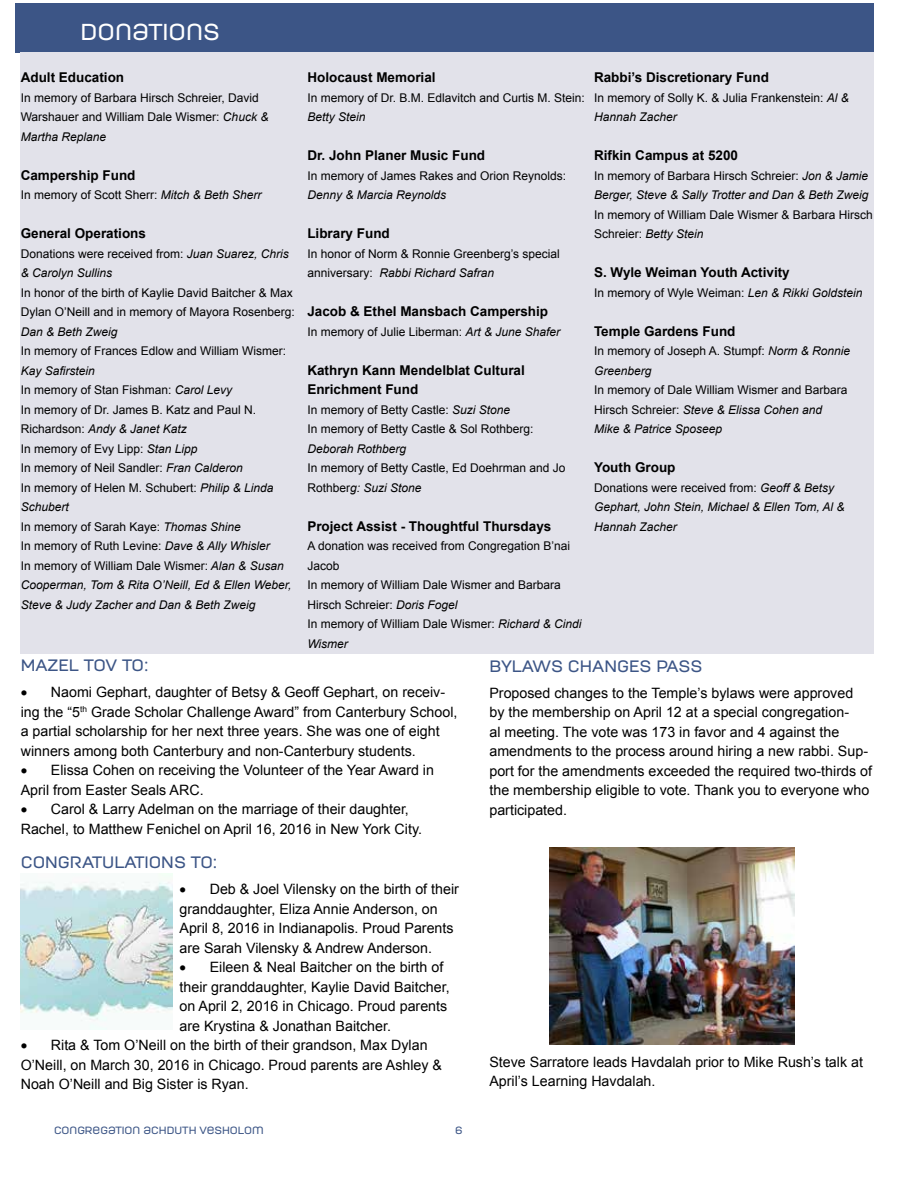
<style>
.page{position:relative;width:918px;height:1188px;background:#fff}
.page>*{position:absolute;margin:0;border:0;box-sizing:border-box;transform-origin:0 0}
.t1{font:500 23.1px "Moderna Unicase";color:#fff}
.t2{font:500 16.5px "Moderna Unicase";color:#3c5586}
.t3{font:14.25px/19.5px "Arial";color:#000}
.t4{font:700 13.5px/19.5px "Arial";color:#000}
.t5{font:12px/19.5px "Arial";color:#000}
.t6{font:italic 12px/19.5px "Arial";color:#000}
.t7{font:500 10.5px "Moderna Unicase";color:#3c5586}
.s1{font-style:italic}
.s2{font-style:normal}
</style>
<div class="page">
<div style="left:16px;top:3px;width:858px;height:50px;background:#3c5586"></div>
<div style="left:21px;top:53px;width:853px;height:601px;background:#e2e2ea"></div>
<img style="left:21px;top:874px;width:152px;height:155px">
<img style="left:549px;top:848px;width:245px;height:196px">
<h1 class="t1" style="left:81px;top:14px;width:141px">DONATIONS</h1>
<p class="t4" style="left:21px;top:68px;width:105px">Adult Education</p>
<p class="t5" style="left:21px;top:88px;width:249px">In memory of Barbara Hirsch Schreier, David<br>Warshauer and William Dale Wismer: <span class="s1">Chuck &amp;<br>Martha Replane</span></p>
<p class="t4" style="left:21px;top:165px;width:116px">Campership Fund</p>
<p class="t5" style="left:21px;top:185px;width:242px">In memory of Scott Sherr: <span class="s1">Mitch &amp; Beth Sherr</span></p>
<p class="t4" style="left:21px;top:224px;width:127px">General Operations</p>
<p class="t6" style="left:21px;top:244px;width:270px"><span class="s2">Donations were received from:</span> Juan Suarez, Chris &amp; Carolyn Sullins</p>
<p class="t5" style="left:21px;top:283px;width:276px">In honor of the birth of Kaylie David Baitcher &amp; Max<br>Dylan O’Neill and in memory of Mayora Rosenberg:</p>
<p class="t6" style="left:21px;top:322px;width:98px">Dan &amp; Beth Zweig</p>
<p class="t5" style="left:21px;top:341px;width:267px">In memory of Frances Edlow and William Wismer:</p>
<p class="t5" style="left:21px;top:361px;width:272px"><span class="s1">Kay Safirstein<br></span>In memory of Stan Fishman: <span class="s1">Carol Levy<br></span>In memory of Dr. James B. Katz and Paul N.<br>Richardson: <span class="s1">Andy &amp; Janet Katz<br></span>In memory of Evy Lipp: <span class="s1">Stan Lipp<br></span>In memory of Neil Sandler: <span class="s1">Fran Calderon<br></span>In memory of Helen M. Schubert: <span class="s1">Philip &amp; Linda Schubert<br></span>In memory of Sarah Kaye: <span class="s1">Thomas Shine<br></span>In memory of Ruth Levine: <span class="s1">Dave &amp; Ally Whisler<br></span>In memory of William Dale Wismer: <span class="s1">Alan &amp; Susan Cooperman, Tom &amp; Rita O’Neill, Ed &amp; Ellen Weber, Steve &amp; Judy Zacher and Dan &amp; Beth Zweig</span></p>
<p class="t4" style="left:307px;top:68px;width:130px">Holocaust Memorial</p>
<p class="t5" style="left:307px;top:88px;width:279px">In memory of Dr. B.M. Edlavitch and Curtis M. Stein:</p>
<p class="t6" style="left:307px;top:107px;width:60px">Betty Stein</p>
<p class="t4" style="left:307px;top:146px;width:179px">Dr. John Planer Music Fund</p>
<p class="t5" style="left:307px;top:166px;width:260px">In memory of James Rakes and Orion Reynolds:</p>
<p class="t6" style="left:307px;top:185px;width:140px">Denny &amp; Marcia Reynolds</p>
<p class="t4" style="left:307px;top:224px;width:84px">Library Fund</p>
<p class="t5" style="left:307px;top:244px;width:254px">In honor of Norm &amp; Ronnie Greenberg’s special anniversary: <span class="s1">Rabbi Richard Safran</span></p>
<p class="t4" style="left:307px;top:302px;width:242px">Jacob &amp; Ethel Mansbach Campership</p>
<p class="t5" style="left:307px;top:322px;width:254px">In memory of Julie Liberman: <span class="s1">Art &amp; June Shafer</span></p>
<p class="t4" style="left:307px;top:360px;width:219px">Kathryn Kann Mendelblat Cultural<br>Enrichment Fund</p>
<p class="t5" style="left:307px;top:400px;width:228px">In memory of Betty Castle: <span class="s1">Suzi Stone<br></span>In memory of Betty Castle &amp; Sol Rothberg:</p>
<p class="t6" style="left:307px;top:439px;width:100px">Deborah Rothberg</p>
<p class="t5" style="left:307px;top:458px;width:260px">In memory of Betty Castle, Ed Doehrman and Jo<br>Rothber<span class="s1">g: Suzi Stone</span></p>
<p class="t4" style="left:307px;top:516px;width:246px">Project Assist - Thoughtful Thursdays</p>
<p class="t5" style="left:307px;top:536px;width:276px">A donation was received from Congregation B’nai<br>Jacob<br>In memory of William Dale Wismer and Barbara<br>Hirsch Schreier: <span class="s1">Doris Fogel<br></span>In memory of William Dale Wismer: <span class="s1">Richard &amp; Cindi<br>Wismer</span></p>
<p class="t4" style="left:594px;top:68px;width:177px">Rabbi’s Discretionary Fund</p>
<p class="t5" style="left:594px;top:88px;width:256px">In memory of Solly K. &amp; Julia Frankenstein: <span class="s1">Al &amp;<br>Hannah Zacher</span></p>
<p class="t4" style="left:594px;top:146px;width:146px">Rifkin Campus at 5200</p>
<p class="t6" style="left:594px;top:166px;width:276px"><span class="s2">In memory of Barbara Hirsch Schreier:</span> Jon &amp; Jamie<br>Berger, Steve &amp; Sally Trotter and Dan &amp; Beth Zweig</p>
<p class="t5" style="left:594px;top:205px;width:280px">In memory of William Dale Wismer &amp; Barbara Hirsch<br>Schreier: <span class="s1">Betty Stein</span></p>
<p class="t4" style="left:594px;top:263px;width:197px">S. Wyle Weiman Youth Activity</p>
<p class="t5" style="left:594px;top:283px;width:270px">In memory of Wyle Weiman: <span class="s1">Len &amp; Rikki Goldstein</span></p>
<p class="t4" style="left:594px;top:321px;width:143px">Temple Gardens Fund</p>
<p class="t5" style="left:594px;top:341px;width:258px">In memory of Joseph A. Stumpf: <span class="s1">Norm &amp; Ronnie<br>Greenberg</span></p>
<p class="t5" style="left:594px;top:380px;width:255px">In memory of Dale William Wismer and Barbara<br>Hirsch Schreier: <span class="s1">Steve &amp; Elissa Cohen and<br>Mike &amp; Patrice Sposeep</span></p>
<p class="t4" style="left:594px;top:458px;width:83px">Youth Group</p>
<p class="t6" style="left:594px;top:478px;width:252px"><span class="s2">Donations were received from:</span> Geoff &amp; Betsy<br>Gephart, John Stein, Michael &amp; Ellen Tom, Al &amp;<br>Hannah Zacher</p>
<h2 class="t2" style="left:21px;top:652px;width:129px">MAZEL TOV TO:</h2>
<p class="t3" style="left:21px;top:683px;width:438px">• Naomi Gephart, daughter of Betsy &amp; Geoff Gephart, on receiv&shy;ing the “5<sup>th</sup> Grade Scholar Challenge Award” from Canterbury School, a partial scholarship for her next three years. She was one of eight winners among both Canterbury and non-Canterbury students.</p>
<p class="t3" style="left:21px;top:761px;width:415px">• Elissa Cohen on receiving the Volunteer of the Year Award in<br>April from Easter Seals ARC.</p>
<p class="t3" style="left:21px;top:800px;width:403px">• Carol &amp; Larry Adelman on the marriage of their daughter,<br>Rachel, to Matthew Fenichel on April 16, 2016 in New York City.</p>
<h2 class="t2" style="left:21px;top:850px;width:198px">CONGRATULATIONS TO:</h2>
<p class="t3" style="left:180px;top:880px;width:281px">• Deb &amp; Joel Vilensky on the birth of their granddaughter, Eliza Annie Anderson, on April 8, 2016 in Indianapolis. Proud Parents are Sarah Vilensky &amp; Andrew Anderson.</p>
<p class="t3" style="left:180px;top:958px;width:272px">• Eileen &amp; Neal Baitcher on the birth of their granddaughter, Kaylie David Baitcher, on April 2, 2016 in Chicago. Proud parents are Krystina &amp; Jonathan Baitcher.</p>
<p class="t3" style="left:21px;top:1036px;width:423px">• Rita &amp; Tom O’Neill on the birth of their grandson, Max Dylan<br>O’Neill, on March 30, 2016 in Chicago. Proud parents are Ashley &amp;<br>Noah O’Neill and Big Sister is Ryan.</p>
<p class="t7" style="left:54px;top:1122px;width:211px">CONGREGATION ACHDUTH VESHOLOM</p>
<p class="t7" style="left:455px;top:1122px;width:9px">6</p>
<h2 class="t2" style="left:489px;top:653px;width:215px">BYLAWS CHANGES PASS</h2>
<p class="t3" style="left:489px;top:683px;width:384px">Proposed changes to the Temple’s bylaws were approved<br>by the membership on April 12 at a special congregation-<br>al meeting. The vote was 173 in favor and 4 against the amendments to the process around hiring a new rabbi. Sup&shy;port for the amendments exceeded the required two-thirds of the membership eligible to vote. Thank you to everyone who participated.</p>
<p class="t3" style="left:489px;top:1052px;width:375px">Steve Sarratore leads Havdalah prior to Mike Rush’s talk at<br>April’s Learning Havdalah.</p>
</div>
